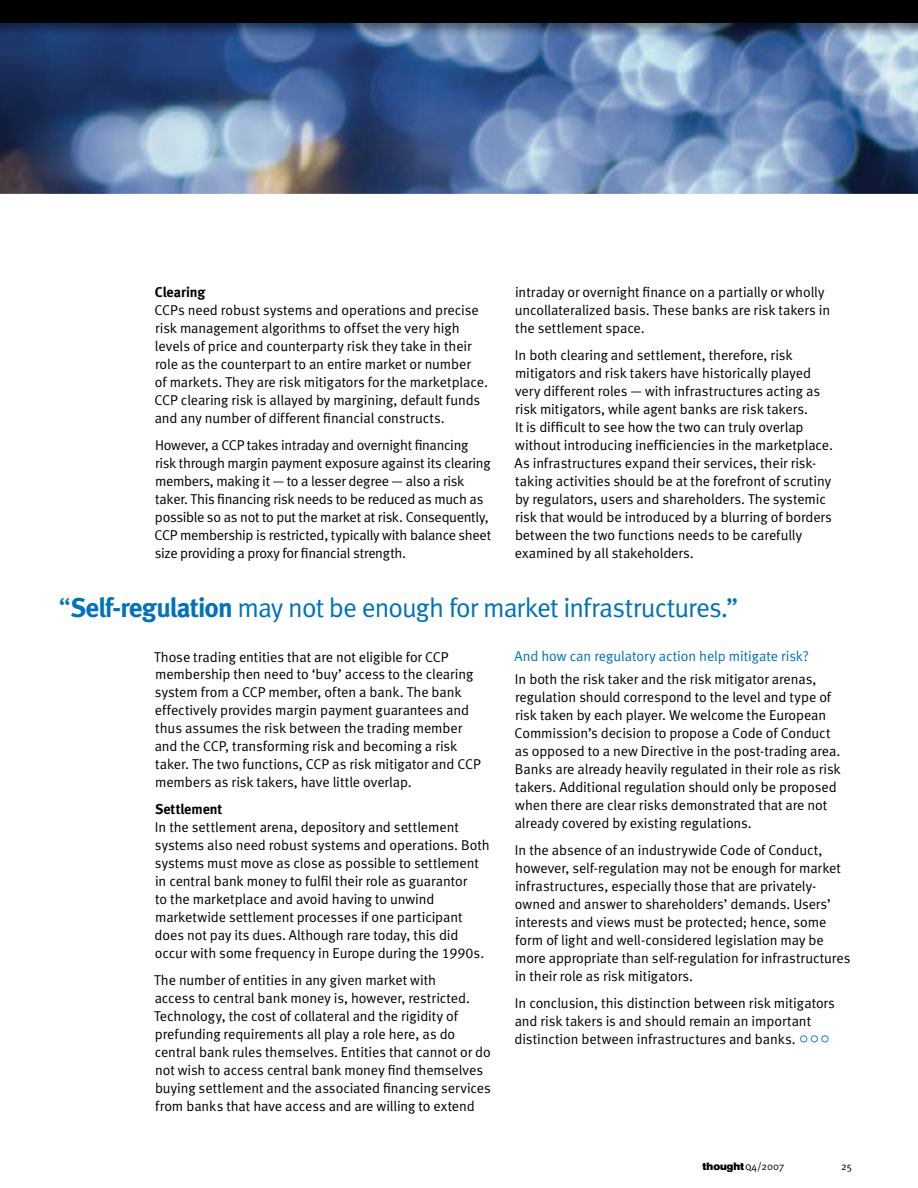
<style>
.page{position:relative;width:918px;height:1188px;background:#fff}
.page>*{position:absolute;margin:0;border:0;box-sizing:border-box;transform-origin:0 0}
.t1{font:27px "Meta Normal LF";letter-spacing:-.03em;color:#0071bc}
.t2{font:14.25px/18px "Meta Normal LF";letter-spacing:-.005em;color:#000}
.t3{font:14.25px "Meta Normal LF";letter-spacing:-.005em;color:#0071bc}
.t4{font:14.25px "Meta Bold LF";letter-spacing:-.005em;color:#000}
.t5{font:10.5px "Akzidenz Grotesk BE Super";letter-spacing:-.005em;color:#000}
.t6{font:10.5px "Meta Normal Caps";color:#000}
.s1{font-family:"Meta Bold LF"}
.s2{font-family:"Just Circles";color:#0071bc}
.s3{font-family:"Meta Normal Caps"}
</style>
<div class="page">
<img style="left:0;top:43px;width:918px;height:151px">
<div style="left:0;top:0;width:918px;height:43px;background:#000;opacity:.4"></div>
<div style="left:0;top:0;width:918px;height:22px;background:#000"></div>
<p class="t4" style="left:155px;top:284px;width:52px">Clearing</p>
<p class="t2" style="left:155px;top:301px;width:335px">CCPs need robust systems and operations and precise risk management algorithms to offset the very high levels of price and counterparty risk they take in their role as the counterpart to an entire market or number<br>of markets. They are risk mitigators for the marketplace.<br>CCP clearing risk is allayed by margining, default funds and any number of different financial constructs.</p>
<p class="t2" style="left:155px;top:436px;width:338px">However, a CCP takes intraday and overnight financing risk through margin payment exposure against its clearing members, making it — to a lesser degree — also a risk taker. This financing risk needs to be reduced as much as possible so as not to put the market at risk. Consequently, CCP membership is restricted, typically with balance sheet size providing a proxy for financial strength.</p>
<p class="t2" style="left:515px;top:283px;width:317px">intraday or overnight finance on a partially or wholly uncollateralized basis. These banks are risk takers in the settlement space.</p>
<p class="t2" style="left:515px;top:346px;width:320px">In both clearing and settlement, therefore, risk mitigators and risk takers have historically played very different roles — with infrastructures acting as risk mitigators, while agent banks are risk takers.<br>It is difficult to see how the two can truly overlap without introducing inefficiencies in the marketplace.<br>As infrastructures expand their services, their risk&shy;taking activities should be at the forefront of scrutiny by regulators, users and shareholders. The systemic risk that would be introduced by a blurring of borders between the two functions needs to be carefully examined by all stakeholders.</p>
<h1 class="t1" style="left:58px;top:592px;width:681px">“<span class="s1">Self-regulation</span> may not be enough for market infrastructures.”</h1>
<p class="t2" style="left:154px;top:647px;width:328px">Those trading entities that are not eligible for CCP membership then need to ‘buy’ access to the clearing system from a CCP member, often a bank. The bank effectively provides margin payment guarantees and thus assumes the risk between the trading member and the CCP, transforming risk and becoming a risk taker. The two functions, CCP as risk mitigator and CCP members as risk takers, have little overlap.</p>
<p class="t4" style="left:155px;top:801px;width:69px">Settlement</p>
<p class="t2" style="left:155px;top:818px;width:337px">In the settlement arena, depository and settlement systems also need robust systems and operations. Both systems must move as close as possible to settlement in central bank money to fulfil their role as guarantor<br>to the marketplace and avoid having to unwind marketwide settlement processes if one participant does not pay its dues. Although rare today, this did occur with some frequency in Europe during the 1990s.</p>
<p class="t2" style="left:154px;top:971px;width:338px">The number of entities in any given market with<br>access to central bank money is, however, restricted.<br>Technology, the cost of collateral and the rigidity of prefunding requirements all play a role here, as do central bank rules themselves. Entities that cannot or do not wish to access central bank money find themselves buying settlement and the associated financing services from banks that have access and are willing to extend</p>
<p class="t3" style="left:515px;top:648px;width:296px">And how can regulatory action help mitigate risk?</p>
<p class="t2" style="left:515px;top:670px;width:328px">In both the risk taker and the risk mitigator arenas, regulation should correspond to the level and type of risk taken by each player. We welcome the European Commission’s decision to propose a Code of Conduct as opposed to a new Directive in the post-trading area.<br>Banks are already heavily regulated in their role as risk takers. Additional regulation should only be proposed when there are clear risks demonstrated that are not already covered by existing regulations.</p>
<p class="t2" style="left:515px;top:841px;width:337px">In the absence of an industrywide Code of Conduct, however, self-regulation may not be enough for market infrastructures, especially those that are privately&shy;owned and answer to shareholders’ demands. Users’ interests and views must be protected; hence, some form of light and well-considered legislation may be more appropriate than self-regulation for infrastructures in their role as risk mitigators.</p>
<p class="t2" style="left:515px;top:994px;width:322px">In conclusion, this distinction between risk mitigators and risk takers is and should remain an important distinction between infrastructures and banks. <span class="s2">ttt</span></p>
<p class="t5" style="left:703px;top:1160px;width:83px">thought <span class="s3">q4/2007</span></p>
<p class="t6" style="left:841px;top:1160px;width:12px">25</p>
</div>
